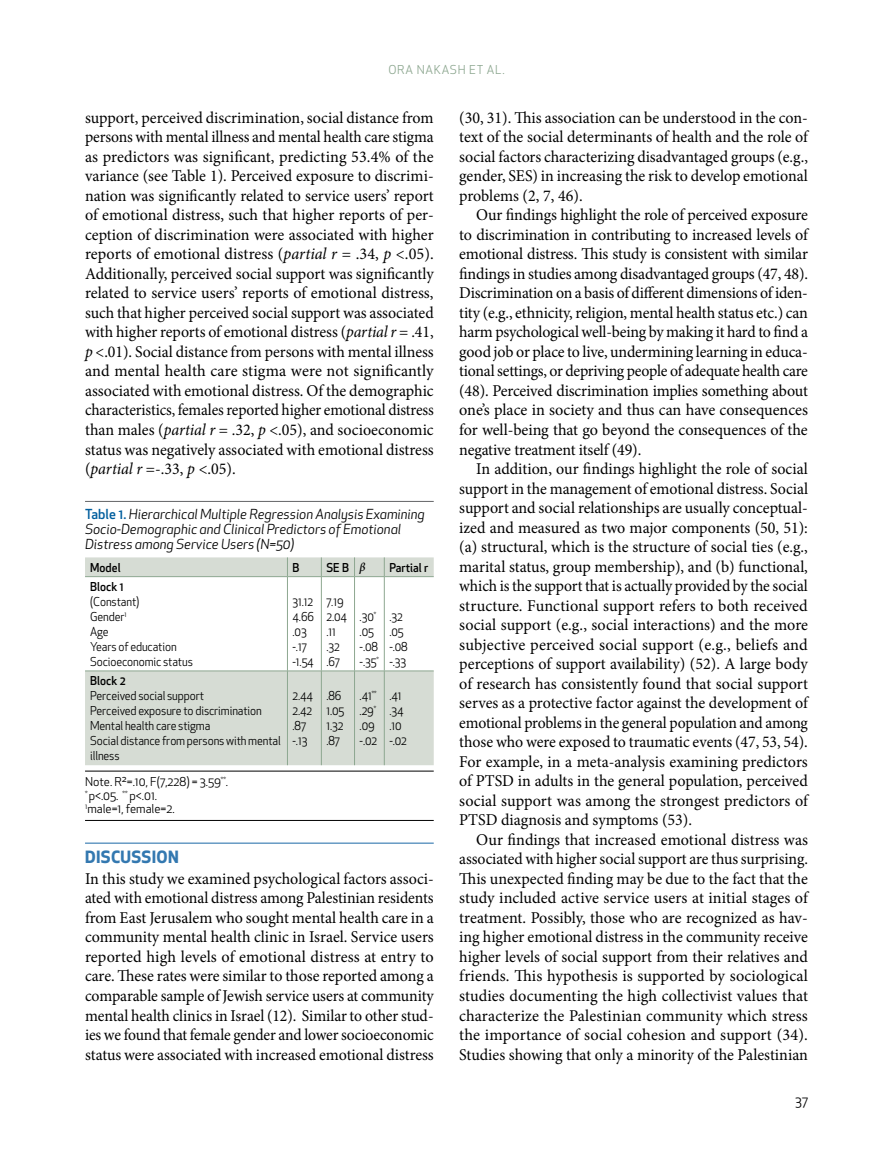
<style>
.page{position:relative;width:893px;height:1149px;background:#fff}
.page>*{position:absolute;margin:0;border:0;box-sizing:border-box;transform-origin:0 0}
.t1{font:16.5px/19.5px "Minion Pro";letter-spacing:-.005em;color:#000;text-align:justify}
.t2{font:700 16.5px "Apex New";letter-spacing:.02em;color:#3378b0}
.t3{font:italic 13.5px/15.3px "Apex New";color:#000}
.t4{font:13.5px "Apex New";color:#000}
.t5{font:12px/15px "Apex New";letter-spacing:-.01em;color:#000;scale:.95 1}
.t6{font:12px/13.5px "Apex New";letter-spacing:-.01em;color:#000}
.t7{font:500 12px "Apex New";letter-spacing:.005em;color:#000;scale:.95 1}
.t8{font:12px "Apex New";letter-spacing:.065em;color:#8da790}
.s1{font-style:italic}
.s2{font-weight:500;font-style:normal;color:#005e9e}
.s3{font-family:"Minion Pro";font-weight:600;font-style:italic}
</style>
<div class="page">
<hr style="left:85px;top:842px;width:349px;height:1px;background:#3378b0">
<hr style="left:85px;top:501px;width:349px;height:1px;background:#636466">
<svg style="left:85px;top:557px;width:349px;height:208px;fill:#d6dcd4"></svg>
<svg style="left:287px;top:557px;width:1px;height:19px"></svg>
<svg style="left:321px;top:557px;width:1px;height:19px"></svg>
<hr style="left:85px;top:576px;width:202px;height:1px;background:#8da790">
<hr style="left:287px;top:576px;width:34px;height:1px;background:#8da790">
<hr style="left:287px;top:576px;width:1px;height:94px;background:#8da790">
<hr style="left:321px;top:576px;width:34px;height:1px;background:#8da790">
<hr style="left:321px;top:576px;width:1px;height:94px;background:#8da790">
<svg style="left:354px;top:557px;width:31px;height:20px"></svg>
<hr style="left:354px;top:576px;width:1px;height:94px;background:#8da790">
<hr style="left:384px;top:576px;width:50px;height:1px;background:#8da790">
<hr style="left:384px;top:576px;width:1px;height:94px;background:#8da790">
<hr style="left:85px;top:670px;width:202px;height:1px;background:#8da790">
<hr style="left:287px;top:670px;width:34px;height:1px;background:#8da790">
<hr style="left:287px;top:671px;width:1px;height:94px;background:#8da790">
<hr style="left:321px;top:670px;width:34px;height:1px;background:#8da790">
<hr style="left:321px;top:671px;width:1px;height:94px;background:#8da790">
<svg style="left:355px;top:670px;width:29px;height:1px"></svg>
<hr style="left:354px;top:671px;width:1px;height:94px;background:#8da790">
<hr style="left:384px;top:670px;width:50px;height:1px;background:#8da790">
<hr style="left:384px;top:671px;width:1px;height:94px;background:#8da790">
<hr style="left:85px;top:770px;width:349px;height:1px;background:#000">
<hr style="left:85px;top:819px;width:349px;height:1px;background:#000">
<p class="t8" style="left:388px;top:62px;width:118px">Ora Nakash et al.</p>
<p class="t1" style="left:85px;top:108px;width:350px">support, perceived discrimination, social distance from persons with mental illness and mental health care stigma as predictors was significant, predicting 53.4% of the variance (see Table 1). Perceived exposure to discrimi&shy;nation was significantly related to service users’ report of emotional distress, such that higher reports of per&shy;ception of discrimination were associated with higher reports of emotional distress (<span class="s1">partial r</span> = .34, <span class="s1">p</span> &lt;.05).<br>Additionally, perceived social support was significantly related to service users’ reports of emotional distress, such that higher perceived social support was associated with higher reports of emotional distress (<span class="s1">partial r</span> = .41, <span class="s1">p</span> &lt;.01). Social distance from persons with mental illness and mental health care stigma were not significantly associated with emotional distress. Of the demographic characteristics, females reported higher emotional distress than males (<span class="s1">partial r</span> = .32, <span class="s1">p</span> &lt;.05), and socioeconomic status was negatively associated with emotional distress (<span class="s1">partial r</span> =-.33, <span class="s1">p</span> &lt;.05).</p>
<p class="t1" style="left:459px;top:108px;width:350px">(30, 31). This association can be understood in the con&shy;text of the social determinants of health and the role of social factors characterizing disadvantaged groups (e.g., gender, SES) in increasing the risk to develop emotional problems (2, 7, 46).</p>
<p class="t1" style="left:459px;top:205px;width:350px;text-indent:17px">Our findings highlight the role of perceived exposure to discrimination in contributing to increased levels of emotional distress. This study is consistent with similar findings in studies among disadvantaged groups (47, 48).<br>Discrimination on a basis of different dimensions of iden&shy;tity (e.g., ethnicity, religion, mental health status etc.) can harm psychological well-being by making it hard to find a good job or place to live, undermining learning in educa&shy;tional settings, or depriving people of adequate health care (48). Perceived discrimination implies something about one’s place in society and thus can have consequences for well-being that go beyond the consequences of the negative treatment itself (49).</p>
<p class="t1" style="left:459px;top:459px;width:350px;text-indent:17px">In addition, our findings highlight the role of social support in the management of emotional distress. Social support and social relationships are usually conceptual&shy;ized and measured as two major components (50, 51): (a) structural, which is the structure of social ties (e.g., marital status, group membership), and (b) functional, which is the support that is actually provided by the social structure. Functional support refers to both received social support (e.g., social interactions) and the more subjective perceived social support (e.g., beliefs and perceptions of support availability) (52). A large body of research has consistently found that social support serves as a protective factor against the development of emotional problems in the general population and among those who were exposed to traumatic events (47, 53, 54).<br>For example, in a meta-analysis examining predictors of PTSD in adults in the general population, perceived social support was among the strongest predictors of PTSD diagnosis and symptoms (53).</p>
<p class="t1" style="left:459px;top:829px;width:350px;text-indent:17px">Our findings that increased emotional distress was associated with higher social support are thus surprising.<br>This unexpected finding may be due to the fact that the study included active service users at initial stages of treatment. Possibly, those who are recognized as hav&shy;ing higher emotional distress in the community receive higher levels of social support from their relatives and friends. This hypothesis is supported by sociological studies documenting the high collectivist values that characterize the Palestinian community which stress the importance of social cohesion and support (34).<br>Studies showing that only a minority of the Palestinian</p>
<p class="t3" style="left:85px;top:506px;width:341px"><span class="s2">Table 1.</span> Hierarchical Multiple Regression Analysis Examining<br>Socio-Demographic and Clinical Predictors of Emotional<br>Distress among Service Users (N=50)</p>
<p class="t7" style="left:90px;top:559px;width:34px">Model</p>
<p class="t7" style="left:293px;top:559px;width:9px">B</p>
<p class="t7" style="left:326px;top:559px;width:43px">SE B <span class="s3">β</span></p>
<p class="t7" style="left:389px;top:559px;width:42px">Partial r</p>
<p class="t7" style="left:90px;top:578px;width:37px">Block 1</p>
<p class="t5" style="left:90px;top:593px;width:110px">(Constant)<br>Gender<sup>1<br></sup>Age<br>Years of education<br>Socioeconomic status</p>
<p class="t5" style="left:293px;top:593px;width:24px">31.12<br>4.66 .03 -.17 -1.54</p>
<p class="t5" style="left:326px;top:593px;width:23px">7.19<br>2.04 .11 .32 .67</p>
<p class="t5" style="left:360px;top:608px;width:22px">.30<sup>* </sup>.05 -.08 -.35<sup>*</sup></p>
<p class="t5" style="left:389px;top:608px;width:21px">.32 .05 -.08 -.33</p>
<p class="t7" style="left:90px;top:672px;width:39px">Block 2</p>
<p class="t5" style="left:90px;top:688px;width:202px">Perceived social support<br>Perceived exposure to discrimination<br>Mental health care stigma<br>Social distance from persons with mental illness</p>
<p class="t5" style="left:293px;top:688px;width:23px">2.44<br>2.42 .87 -.13</p>
<p class="t5" style="left:326px;top:688px;width:20px">.86<br>1.05<br>1.32 .87</p>
<p class="t5" style="left:360px;top:688px;width:20px">.41<sup>** </sup>.29<sup>* </sup>.09 -.02</p>
<p class="t5" style="left:389px;top:688px;width:20px">.41 .34 .10 -.02</p>
<p class="t6" style="left:85px;top:774px;width:145px">Note. R²=.10, F(7,228) = 3.59<sup>**</sup>. <sup>*</sup> p&lt;.05. <sup>**</sup> p&lt;.01.<br><sup>1</sup>male=1, female=2.</p>
<p class="t2" style="left:85px;top:844px;width:95px">DISCUSSION</p>
<p class="t1" style="left:85px;top:868px;width:350px">In this study we examined psychological factors associ&shy;ated with emotional distress among Palestinian residents from East Jerusalem who sought mental health care in a community mental health clinic in Israel. Service users reported high levels of emotional distress at entry to care. These rates were similar to those reported among a comparable sample of Jewish service users at community mental health clinics in Israel (12). Similar to other stud&shy;ies we found that female gender and lower socioeconomic status were associated with increased emotional distress</p>
<p class="t4" style="left:795px;top:1092px;width:14px">37</p>
</div>
